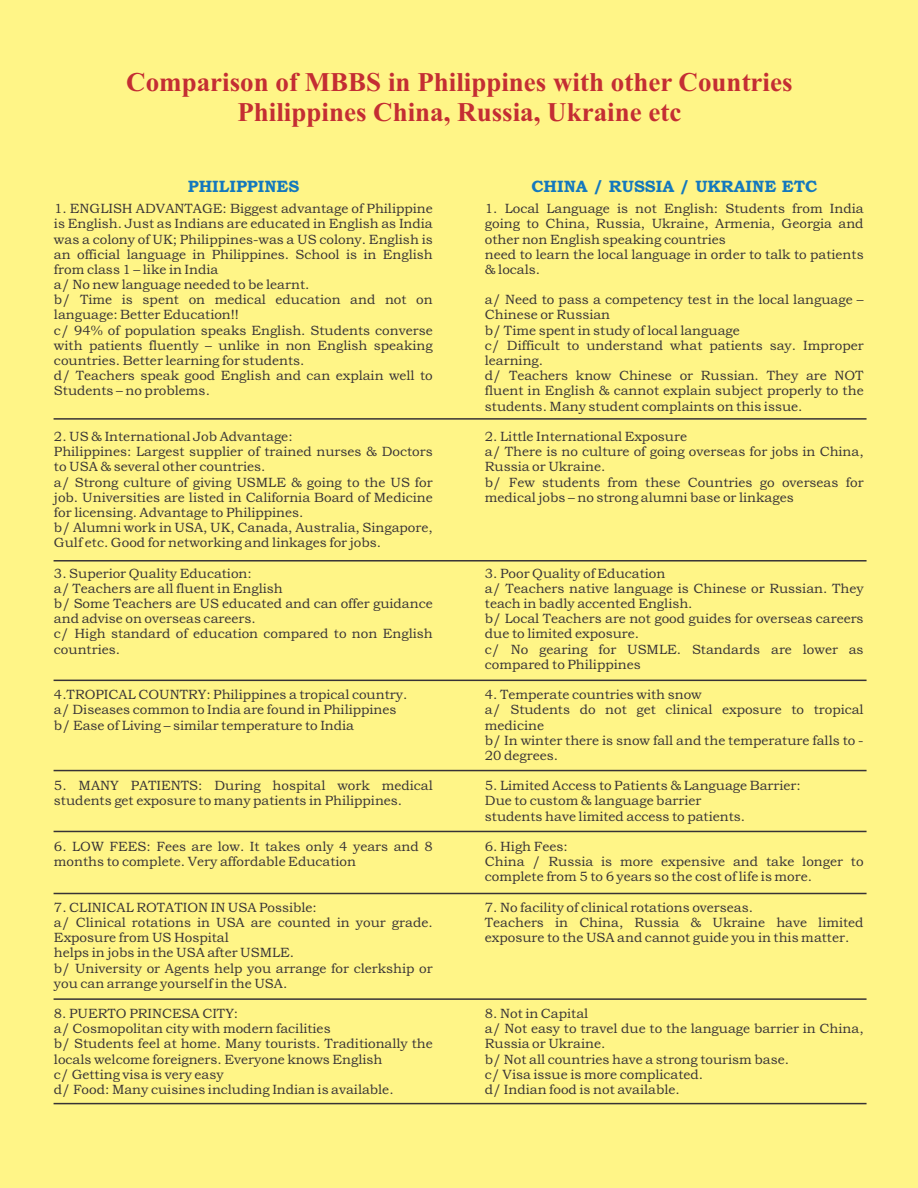
<style>
.page{position:relative;width:918px;height:1188px;background:#fff587}
.page>*{position:absolute;margin:0;border:0;box-sizing:border-box;transform-origin:0 0}
.t1{font:700 27px/29.8px "Times New Roman";color:#c42e33;text-align:center}
.t2{font:700 16.5px "Bookman Old Style";color:#1478bd}
.t3{font:13.5px/15.1px "Bookman Old Style";color:#383336}
</style>
<div class="page">
<hr style="left:54px;top:418px;width:813px;height:2px;background:#383336">
<hr style="left:54px;top:560px;width:813px;height:2px;background:#383336">
<hr style="left:54px;top:680px;width:813px;height:1px;background:#383336">
<hr style="left:54px;top:770px;width:813px;height:1px;background:#383336">
<hr style="left:54px;top:831px;width:813px;height:1px;background:#383336">
<hr style="left:54px;top:893px;width:813px;height:1px;background:#383336">
<hr style="left:54px;top:998px;width:813px;height:2px;background:#383336">
<hr style="left:54px;top:1103px;width:813px;height:1px;background:#383336">
<h1 class="t1" style="left:126px;top:69px;width:668px">Comparison of MBBS in Philippines with other Countries<br>Philippines China, Russia, Ukraine etc</h1>
<p class="t2" style="left:188px;top:180px;width:113px">PHILIPPINES</p>
<p class="t2" style="left:531px;top:180px;width:288px">CHINA / RUSSIA / UKRAINE ETC</p>
<p class="t3" style="left:54px;top:202px;width:380px">1. ENGLISH ADVANTAGE: Biggest advantage of Philippine is English. Just as Indians are educated in English as India was a colony of UK; Philippines-was a US colony. English is an official language in Philippines. School is in English from class 1 – like in India<br>a/ No new language needed to be learnt.<br>b/ Time is spent on medical education and not on language: Better Education!!<br>c/ 94% of population speaks English. Students converse with patients fluently – unlike in non English speaking countries. Better learning for students.<br>d/ Teachers speak good English and can explain well to Students – no problems.</p>
<p class="t3" style="left:54px;top:430px;width:380px">2. US &amp; International Job Advantage:<br>Philippines: Largest supplier of trained nurses &amp; Doctors to USA &amp; several other countries.<br>a/ Strong culture of giving USMLE &amp; going to the US for job. Universities are listed in California Board of Medicine for licensing. Advantage to Philippines.<br>b/ Alumni work in USA, UK, Canada, Australia, Singapore, Gulf etc. Good for networking and linkages for jobs.</p>
<p class="t3" style="left:54px;top:567px;width:380px">3. Superior Quality Education:<br>a/ Teachers are all fluent in English<br>b/ Some Teachers are US educated and can offer guidance and advise on overseas careers.<br>c/ High standard of education compared to non English countries.</p>
<p class="t3" style="left:54px;top:688px;width:355px">4.TROPICAL COUNTRY: Philippines a tropical country. a/ Diseases common to India are found in Philippines b/ Ease of Living – similar temperature to India</p>
<p class="t3" style="left:54px;top:779px;width:380px">5. MANY PATIENTS: During hospital work medical students get exposure to many patients in Philippines.</p>
<p class="t3" style="left:54px;top:840px;width:380px">6. LOW FEES: Fees are low. It takes only 4 years and 8 months to complete. Very affordable Education</p>
<p class="t3" style="left:54px;top:901px;width:380px">7. CLINICAL ROTATION IN USA Possible:<br>a/ Clinical rotations in USA are counted in your grade.<br>Exposure from US Hospital<br>helps in jobs in the USA after USMLE.<br>b/ University or Agents help you arrange for clerkship or you can arrange yourself in the USA.</p>
<p class="t3" style="left:54px;top:1007px;width:380px">8. PUERTO PRINCESA CITY:<br>a/ Cosmopolitan city with modern facilities<br>b/ Students feel at home. Many tourists. Traditionally the locals welcome foreigners. Everyone knows English<br>c/ Getting visa is very easy<br>d/ Food: Many cuisines including Indian is available.</p>
<p class="t3" style="left:485px;top:202px;width:380px">1. Local Language is not English: Students from India going to China, Russia, Ukraine, Armenia, Georgia and other non English speaking countries<br>need to learn the local language in order to talk to patients &amp; locals.</p>
<p class="t3" style="left:485px;top:293px;width:380px">a/ Need to pass a competency test in the local language – Chinese or Russian<br>b/ Time spent in study of local language<br>c/ Difficult to understand what patients say. Improper learning.<br>d/ Teachers know Chinese or Russian. They are NOT fluent in English &amp; cannot explain subject properly to the students. Many student complaints on this issue.</p>
<p class="t3" style="left:485px;top:430px;width:380px">2. Little International Exposure<br>a/ There is no culture of going overseas for jobs in China, Russia or Ukraine.<br>b/ Few students from these Countries go overseas for medical jobs – no strong alumni base or linkages</p>
<p class="t3" style="left:485px;top:567px;width:380px">3. Poor Quality of Education<br>a/ Teachers native language is Chinese or Russian. They teach in badly accented English.<br>b/ Local Teachers are not good guides for overseas careers due to limited exposure.<br>c/ No gearing for USMLE. Standards are lower as compared to Philippines</p>
<p class="t3" style="left:485px;top:688px;width:380px">4. Temperate countries with snow<br>a/ Students do not get clinical exposure to tropical medicine<br>b/ In winter there is snow fall and the temperature falls to - 20 degrees.</p>
<p class="t3" style="left:485px;top:779px;width:317px">5. Limited Access to Patients &amp; Language Barrier:<br>Due to custom &amp; language barrier<br>students have limited access to patients.</p>
<p class="t3" style="left:485px;top:840px;width:380px">6. High Fees:<br>China / Russia is more expensive and take longer to complete from 5 to 6 years so the cost of life is more.</p>
<p class="t3" style="left:485px;top:901px;width:380px">7. No facility of clinical rotations overseas.<br>Teachers in China, Russia &amp; Ukraine have limited exposure to the USA and cannot guide you in this matter.</p>
<p class="t3" style="left:485px;top:1007px;width:380px">8. Not in Capital<br>a/ Not easy to travel due to the language barrier in China, Russia or Ukraine.<br>b/ Not all countries have a strong tourism base.<br>c/ Visa issue is more complicated.<br>d/ Indian food is not available.</p>
</div>
